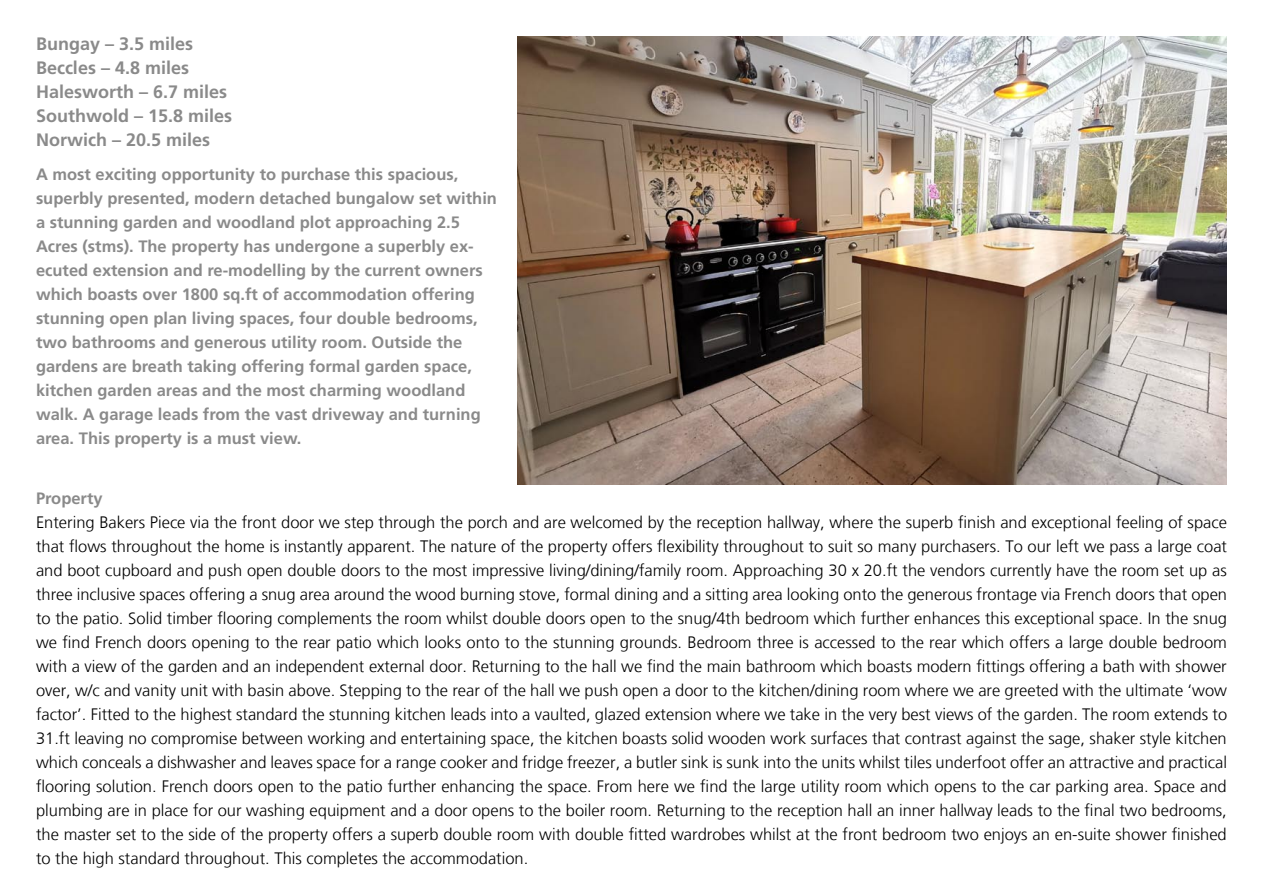
<style>
.page{position:relative;width:1263px;height:893px;background:#fff}
.page>*{position:absolute;margin:0;border:0;box-sizing:border-box;transform-origin:0 0}
.t1{font:700 18px/24px "Frutiger LT Std";color:#8a8a8a}
.t2{font:300 16.5px/24px "Frutiger LT";color:#000;text-align:justify}
.t3{font:700 16.5px/24px "Frutiger LT Std";color:#8a8a8a}
</style>
<div class="page">
<img style="left:518px;top:36px;width:709px;height:449px">
<p class="t1" style="left:36px;top:31px;width:198px">Bungay – 3.5 miles<br>Beccles – 4.8 miles<br>Halesworth – 6.7 miles<br>Southwold – 15.8 miles<br>Norwich – 20.5 miles</p>
<p class="t3" style="left:36px;top:162px;width:462px">A most exciting opportunity to purchase this spacious, superbly presented, modern detached bungalow set within a stunning garden and woodland plot approaching 2.5<br>Acres (stms). The property has undergone a superbly ex&shy;ecuted extension and re-modelling by the current owners which boasts over 1800 sq.ft of accommodation offering stunning open plan living spaces, four double bedrooms, two bathrooms and generous utility room. Outside the gardens are breath taking offering formal garden space, kitchen garden areas and the most charming woodland walk. A garage leads from the vast driveway and turning area. This property is a must view.</p>
<p class="t3" style="left:36px;top:487px;width:68px">Property</p>
<p class="t2" style="left:36px;top:511px;width:1193px">Entering Bakers Piece via the front door we step through the porch and are welcomed by the reception hallway, where the superb finish and exceptional feeling of space that flows throughout the home is instantly apparent. The nature of the property offers flexibility throughout to suit so many purchasers. To our left we pass a large coat and boot cupboard and push open double doors to the most impressive living/dining/family room. Approaching 30 x 20.ft the vendors currently have the room set up as three inclusive spaces offering a snug area around the wood burning stove, formal dining and a sitting area looking onto the generous frontage via French doors that open to the patio. Solid timber flooring complements the room whilst double doors open to the snug/4th bedroom which further enhances this exceptional space. In the snug we find French doors opening to the rear patio which looks onto to the stunning grounds. Bedroom three is accessed to the rear which offers a large double bedroom with a view of the garden and an independent external door. Returning to the hall we find the main bathroom which boasts modern fittings offering a bath with shower over, w/c and vanity unit with basin above. Stepping to the rear of the hall we push open a door to the kitchen/dining room where we are greeted with the ultimate ‘wow factor’. Fitted to the highest standard the stunning kitchen leads into a vaulted, glazed extension where we take in the very best views of the garden. The room extends to 31.ft leaving no compromise between working and entertaining space, the kitchen boasts solid wooden work surfaces that contrast against the sage, shaker style kitchen which conceals a dishwasher and leaves space for a range cooker and fridge freezer, a butler sink is sunk into the units whilst tiles underfoot offer an attractive and practical flooring solution. French doors open to the patio further enhancing the space. From here we find the large utility room which opens to the car parking area. Space and plumbing are in place for our washing equipment and a door opens to the boiler room. Returning to the reception hall an inner hallway leads to the final two bedrooms, the master set to the side of the property offers a superb double room with double fitted wardrobes whilst at the front bedroom two enjoys an en-suite shower finished to the high standard throughout. This completes the accommodation.</p>
</div>
